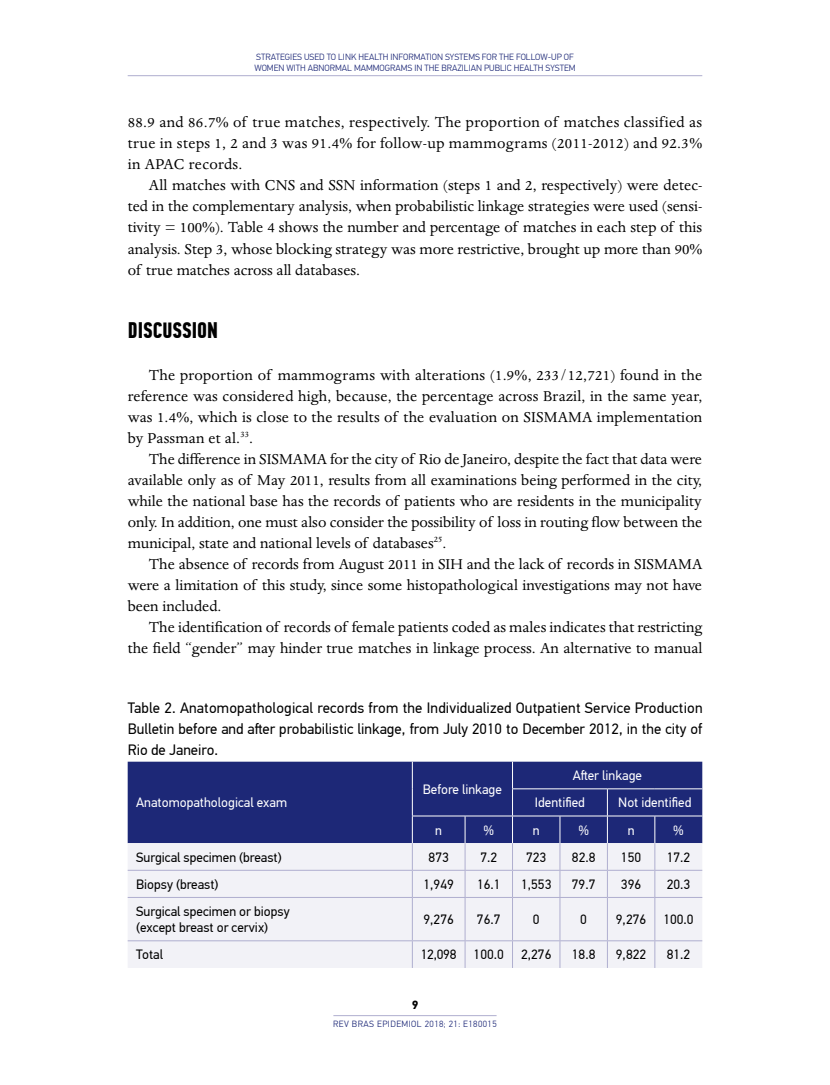
<style>
.page{position:relative;width:830px;height:1085px;background:#fff}
.page>*{position:absolute;margin:0;border:0;box-sizing:border-box;transform-origin:0 0}
.t1{font:700 22.5px "PF Din Text Comp Pro";color:#000}
.t2{font:16.5px/21px "Dante MT Std";color:#000;text-align:justify}
.t3{font:15px/21px "PF Din Text Pro";color:#000;text-align:justify}
.t4{font:13.5px/16.2px "PF Din Text Pro";color:#000}
.t5{font:13.5px/27.2px "PF Din Text Pro";color:#fff}
.t6{font:700 12px "PF Din Text Pro";color:#000}
.t7{font:300 9px/10.8px "PF Din Text Pro";color:#1d2877}
.t8{font:300 9px "PF Din Text Pro";letter-spacing:.05em;color:#1d2877}
</style>
<div class="page">
<hr style="left:128px;top:75px;width:574px;height:1px;background:#afaecf">
<hr style="left:333px;top:1015px;width:163px;height:1px;background:#afaecf">
<div style="left:128px;top:761px;width:574px;height:82px;background:#1d2877"></div>
<div style="left:128px;top:843px;width:574px;height:124px;background:#f2f2f7"></div>
<hr style="left:128px;top:869px;width:284px;height:1px;background:#afaecf">
<hr style="left:412px;top:869px;width:53px;height:1px;background:#afaecf">
<hr style="left:465px;top:869px;width:47px;height:1px;background:#afaecf">
<hr style="left:512px;top:869px;width:47px;height:1px;background:#afaecf">
<hr style="left:559px;top:869px;width:48px;height:1px;background:#afaecf">
<hr style="left:607px;top:869px;width:47px;height:1px;background:#afaecf">
<hr style="left:654px;top:869px;width:48px;height:1px;background:#afaecf">
<hr style="left:128px;top:896px;width:284px;height:1px;background:#afaecf">
<hr style="left:412px;top:896px;width:53px;height:1px;background:#afaecf">
<hr style="left:412px;top:897px;width:1px;height:43px;background:#afaecf">
<hr style="left:465px;top:896px;width:47px;height:1px;background:#afaecf">
<hr style="left:464px;top:897px;width:1px;height:43px;background:#afaecf">
<hr style="left:512px;top:896px;width:47px;height:1px;background:#afaecf">
<hr style="left:512px;top:897px;width:1px;height:43px;background:#afaecf">
<hr style="left:559px;top:896px;width:48px;height:1px;background:#afaecf">
<hr style="left:559px;top:897px;width:1px;height:43px;background:#afaecf">
<hr style="left:607px;top:896px;width:47px;height:1px;background:#afaecf">
<hr style="left:606px;top:897px;width:1px;height:43px;background:#afaecf">
<hr style="left:654px;top:896px;width:48px;height:1px;background:#afaecf">
<hr style="left:654px;top:897px;width:1px;height:43px;background:#afaecf">
<hr style="left:128px;top:940px;width:284px;height:1px;background:#afaecf">
<hr style="left:412px;top:940px;width:53px;height:1px;background:#afaecf">
<svg style="left:412px;top:941px;width:1px;height:26px"></svg>
<hr style="left:465px;top:940px;width:47px;height:1px;background:#afaecf">
<svg style="left:464px;top:941px;width:1px;height:26px"></svg>
<hr style="left:512px;top:940px;width:47px;height:1px;background:#afaecf">
<svg style="left:512px;top:941px;width:1px;height:26px"></svg>
<hr style="left:559px;top:940px;width:48px;height:1px;background:#afaecf">
<svg style="left:559px;top:941px;width:1px;height:26px"></svg>
<hr style="left:607px;top:940px;width:47px;height:1px;background:#afaecf">
<svg style="left:606px;top:941px;width:1px;height:26px"></svg>
<hr style="left:654px;top:940px;width:48px;height:1px;background:#afaecf">
<svg style="left:654px;top:941px;width:1px;height:26px"></svg>
<hr style="left:512px;top:788px;width:47px;height:1px;background:#fff">
<hr style="left:559px;top:788px;width:48px;height:1px;background:#fff">
<hr style="left:607px;top:788px;width:47px;height:1px;background:#fff">
<hr style="left:654px;top:788px;width:48px;height:1px;background:#fff">
<hr style="left:412px;top:815px;width:53px;height:1px;background:#fff">
<svg style="left:412px;top:761px;width:1px;height:135px"></svg>
<hr style="left:465px;top:815px;width:47px;height:1px;background:#fff">
<svg style="left:464px;top:816px;width:1px;height:80px"></svg>
<hr style="left:512px;top:815px;width:47px;height:1px;background:#fff">
<svg style="left:512px;top:761px;width:1px;height:135px"></svg>
<hr style="left:559px;top:815px;width:48px;height:1px;background:#fff">
<svg style="left:559px;top:816px;width:1px;height:80px"></svg>
<hr style="left:607px;top:815px;width:47px;height:1px;background:#fff">
<svg style="left:606px;top:789px;width:1px;height:107px"></svg>
<hr style="left:654px;top:815px;width:48px;height:1px;background:#fff">
<svg style="left:654px;top:816px;width:1px;height:80px"></svg>
<p class="t7" style="left:254px;top:52px;width:322px">STRATEGIES USED TO LINK HEALTH I NFORMATION SYSTEMS FOR TH E FOLLOW-UP OF<br>WOMEN WITH ABNORMAL MAMMOGRAMS IN TH E BRAZILIAN PUBLIC HEALTH SYSTEM</p>
<p class="t2" style="left:128px;top:112px;width:575px">88.9 and 86.7% of true matches, respectively. The proportion of matches classified as true in steps 1, 2 and 3 was 91.4% for follow-up mammograms (2011-2012) and 92.3% in APAC records.</p>
<p class="t2" style="left:128px;top:175px;width:576px;text-indent:21px">All matches with CNS and SSN information (steps 1 and 2, respectively) were detec&shy;ted in the complementary analysis, when probabilistic linkage strategies were used (sensi&shy;tivity = 100%). Table 4 shows the number and percentage of matches in each step of this analysis. Step 3, whose blocking strategy was more restrictive, brought up more than 90% of true matches across all databases.</p>
<h1 class="t1" style="left:128px;top:316px;width:92px">DISCUSSION</h1>
<p class="t2" style="left:128px;top:364px;width:576px;text-indent:21px">The proportion of mammograms with alterations (1.9%, 233/12,721) found in the reference was considered high, because, the percentage across Brazil, in the same year, was 1.4%, which is close to the results of the evaluation on SISMAMA implementation by Passman et al.<sup>33</sup>.</p>
<p class="t2" style="left:128px;top:448px;width:576px;text-indent:21px">The difference in SISMAMA for the city of Rio de Janeiro, despite the fact that data were available only as of May 2011, results from all examinations being performed in the city, while the national base has the records of patients who are residents in the municipality only. In addition, one must also consider the possibility of loss in routing flow between the municipal, state and national levels of databases<sup>25</sup>.</p>
<p class="t2" style="left:128px;top:553px;width:576px;text-indent:21px">The absence of records from August 2011 in SIH and the lack of records in SISMAMA were a limitation of this study, since some histopathological investigations may not have been included.</p>
<p class="t2" style="left:128px;top:616px;width:576px;text-align:right">The identification of records of female patients coded as males indicates that restricting the field “gender” may hinder true matches in linkage process. An alternative to manual</p>
<p class="t3" style="left:128px;top:697px;width:576px">Table 2. Anatomopathological records from the Individualized Outpatient Service Production Bulletin before and after probabilistic linkage, from July 2010 to December 2012, in the city of Rio de Janeiro.</p>
<p class="t5" style="left:136px;top:789px;width:152px">Anatomopathological exam</p>
<p class="t5" style="left:422px;top:775px;width:81px">Before linkage</p>
<p class="t5" style="left:534px;top:762px;width:109px;text-indent:38px">After linkage<br>Identified</p>
<p class="t5" style="left:618px;top:789px;width:75px">Not identified</p>
<p class="t5" style="left:435px;top:816px;width:8px">n</p>
<p class="t5" style="left:483px;top:816px;width:12px">%</p>
<p class="t5" style="left:532px;top:816px;width:8px">n</p>
<p class="t5" style="left:578px;top:816px;width:12px">%</p>
<p class="t5" style="left:627px;top:816px;width:8px">n</p>
<p class="t5" style="left:673px;top:816px;width:12px">%</p>
<p class="t4" style="left:136px;top:849px;width:147px">Surgical specimen (breast)</p>
<p class="t4" style="left:428px;top:849px;width:22px">873</p>
<p class="t4" style="left:480px;top:849px;width:18px">7.2</p>
<p class="t4" style="left:526px;top:849px;width:22px">723</p>
<p class="t4" style="left:571px;top:849px;width:25px">82.8</p>
<p class="t4" style="left:620px;top:849px;width:22px">150</p>
<p class="t4" style="left:666px;top:849px;width:25px">17.2</p>
<p class="t4" style="left:136px;top:876px;width:84px">Biopsy (breast)</p>
<p class="t4" style="left:423px;top:876px;width:32px">1,949</p>
<p class="t4" style="left:477px;top:876px;width:25px">16.1</p>
<p class="t4" style="left:520px;top:876px;width:32px">1,553</p>
<p class="t4" style="left:571px;top:876px;width:25px">79.7</p>
<p class="t4" style="left:620px;top:876px;width:22px">396</p>
<p class="t4" style="left:666px;top:876px;width:25px">20.3</p>
<p class="t4" style="left:136px;top:903px;width:155px">Surgical specimen or biopsy (except breast or cervix)</p>
<p class="t4" style="left:423px;top:911px;width:32px">9,276</p>
<p class="t4" style="left:476px;top:911px;width:25px">76.7</p>
<p class="t4" style="left:532px;top:911px;width:8px">0</p>
<p class="t4" style="left:580px;top:911px;width:8px">0</p>
<p class="t4" style="left:615px;top:911px;width:32px">9,276</p>
<p class="t4" style="left:663px;top:911px;width:32px">100.0</p>
<p class="t4" style="left:136px;top:946px;width:28px">Total</p>
<p class="t4" style="left:420px;top:946px;width:37px">12,098</p>
<p class="t4" style="left:473px;top:946px;width:32px">100.0</p>
<p class="t4" style="left:520px;top:946px;width:32px">2,276</p>
<p class="t4" style="left:571px;top:946px;width:25px">18.8</p>
<p class="t4" style="left:615px;top:946px;width:32px">9,822</p>
<p class="t4" style="left:666px;top:946px;width:25px">81.2</p>
<p class="t6" style="left:411px;top:997px;width:8px">9</p>
<p class="t8" style="left:333px;top:1018px;width:165px">REV BRAS EPIDEMIOL 2018; 21: E180015</p>
</div>
